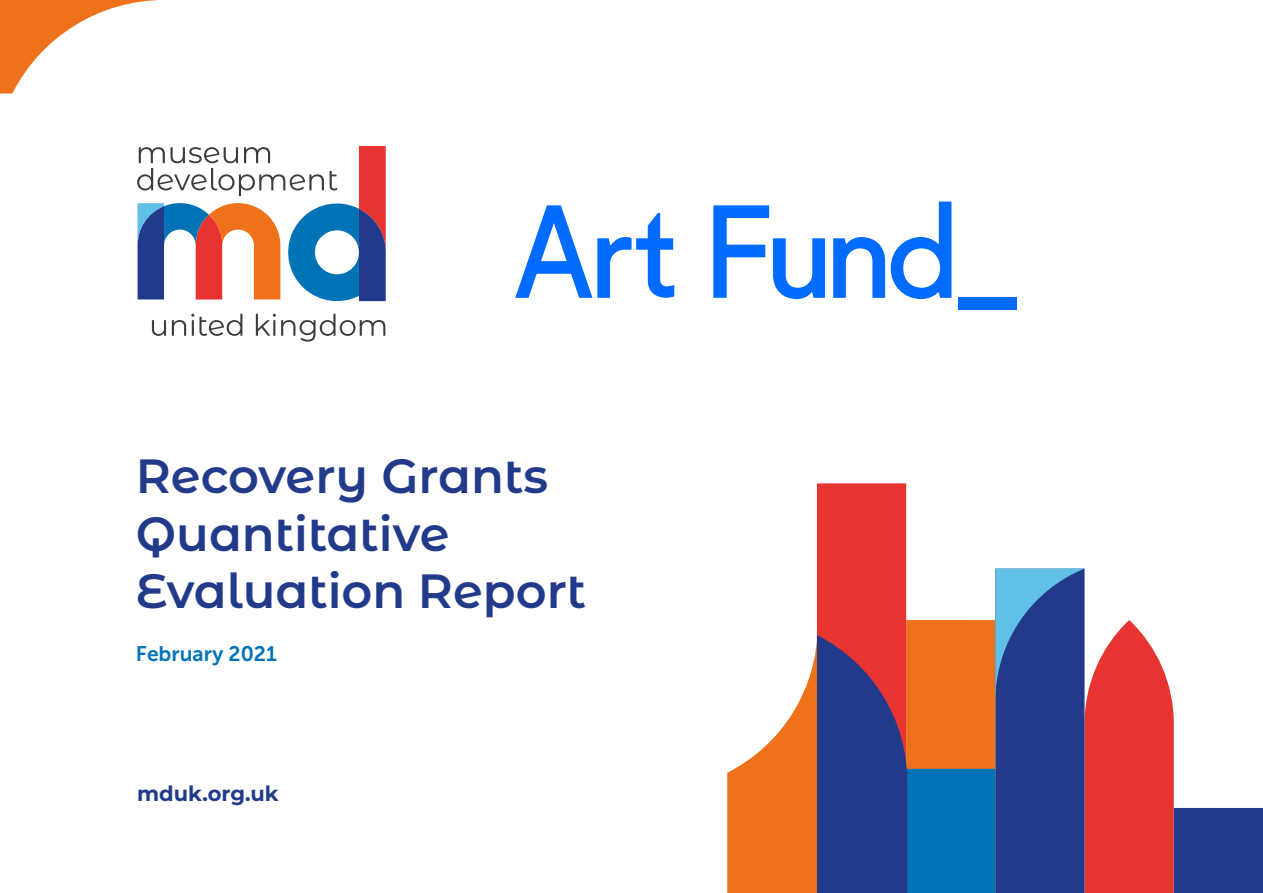
<style>
.page{position:relative;width:1263px;height:893px;background:#fff}
.page>*{position:absolute;margin:0;border:0;box-sizing:border-box;transform-origin:0 0}
.t1{font:600 48px/57.6px "Montserrat Alternates";color:#213b8a}
.t2{font:21px "Museo Sans 700";color:#0073b7}
.t3{font:700 21px "Montserrat Alternates";color:#213b8a}
</style>
<div class="page">
<svg style="left:515px;top:205px;width:159px;height:93px"></svg>
<svg style="left:713px;top:205px;width:112px;height:94px"></svg>
<svg style="left:833px;top:237px;width:52px;height:61px"></svg>
<svg style="left:891px;top:202px;width:60px;height:97px"></svg>
<div style="left:958px;top:298px;width:58px;height:12px;background:#006bff"></div>
<svg style="left:137px;top:146px;width:249px;height:156px"></svg>
<svg style="left:152px;top:320px;width:14px;height:16px"></svg>
<svg style="left:172px;top:314px;width:70px;height:22px"></svg>
<svg style="left:256px;top:314px;width:129px;height:28px"></svg>
<svg style="left:0;top:0;width:160px;height:94px"></svg>
<svg style="left:727px;top:483px;width:536px;height:410px"></svg>
<p class="t1" style="left:136px;top:445px;width:452px">Recovery Grants<br>Quantitative<br>Evaluation Report</p>
<p class="t2" style="left:136px;top:642px;width:142px">February 2021</p>
<p class="t3" style="left:137px;top:778px;width:143px">mduk.org.uk</p>
</div>
